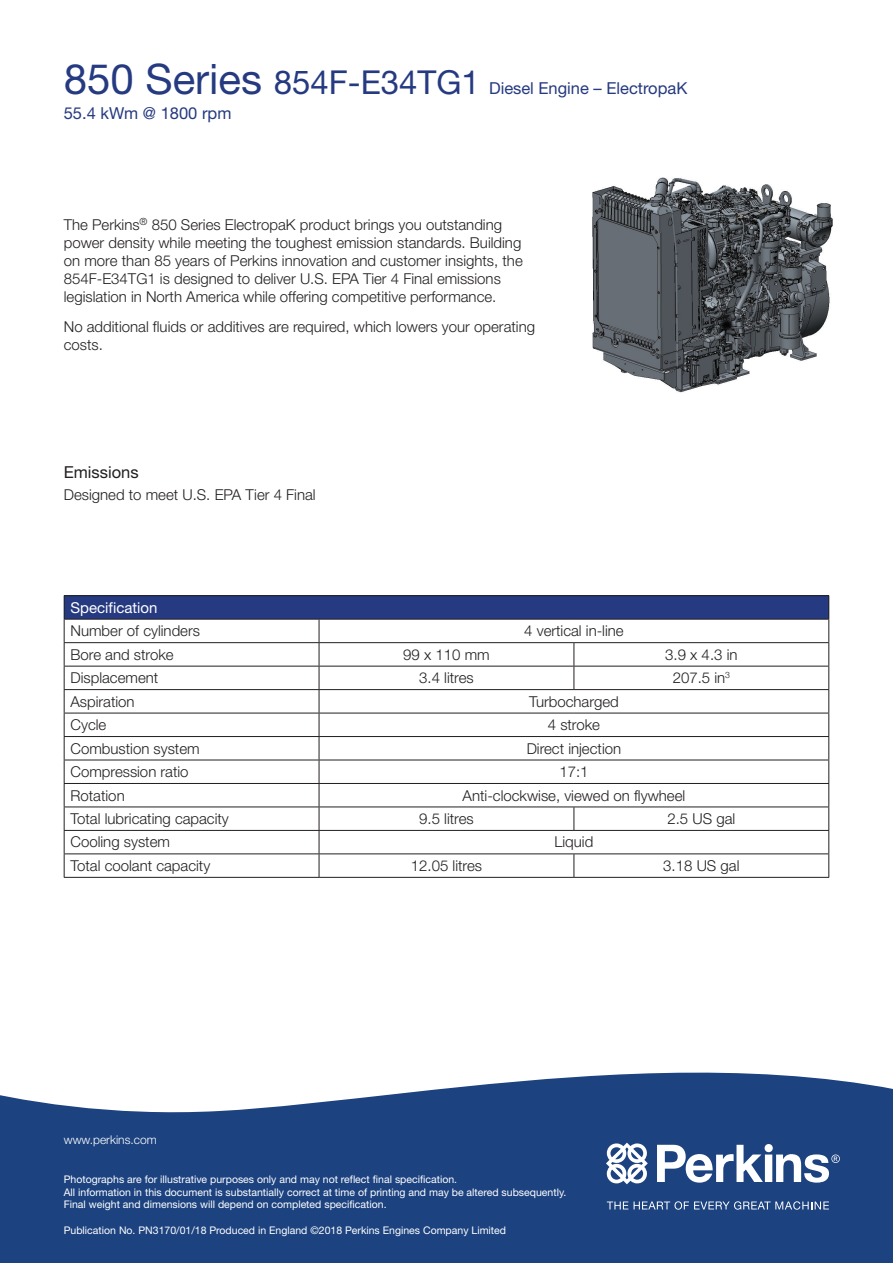
<style>
.page{position:relative;width:893px;height:1263px;background:#fff}
.page>*{position:absolute;margin:0;border:0;box-sizing:border-box;transform-origin:0 0}
.t1{font:16.5px/24.8px "Helvetica Neue LT Std";color:#253a80}
.t2{font:16.5px "Helvetica Neue LT Std";color:#231f20}
.t3{font:300 15px/18px "Helvetica Neue LT Std";color:#231f20}
.t4{font:300 15px "Helvetica Neue LT Pro";color:#231f20}
.t5{font:15px "Helvetica Neue LT Std";color:#fff}
.t6{font:300 12px "Helvetica Neue LT Std";color:#fff}
.t7{font:10.5px/12.6px "Helvetica Neue LT Std";color:#fff}
.s1{font-size:42px}
.s2{font-size:33px}
.s3{font-family:"Helvetica Neue LT Std"}
.s4{font-family:"Helvetica Neue LT Pro"}
</style>
<div class="page">
<svg style="left:0;top:1072px;width:893px;height:191px;background:#34568d"></svg>
<svg style="left:607px;top:1201px;width:21px;height:8px"></svg>
<svg style="left:634px;top:1201px;width:195px;height:9px;background:#5874a1"></svg>
<svg style="left:606px;top:1143px;width:42px;height:41px"></svg>
<svg style="left:657px;top:1144px;width:183px;height:38px"></svg>
<img style="left:592px;top:177px;width:241px;height:216px">
<div style="left:64px;top:596px;width:765px;height:23px;background:#253a80"></div>
<svg style="left:65px;top:620px;width:763px;height:257px"></svg>
<hr style="left:319px;top:642px;width:255px;height:1px;background:#231f20">
<hr style="left:574px;top:642px;width:255px;height:1px;background:#231f20">
<hr style="left:319px;top:666px;width:255px;height:1px;background:#231f20">
<hr style="left:574px;top:666px;width:255px;height:1px;background:#231f20">
<svg style="left:574px;top:643px;width:1px;height:46px"></svg>
<hr style="left:64px;top:689px;width:255px;height:1px;background:#231f20">
<hr style="left:319px;top:689px;width:255px;height:1px;background:#231f20">
<hr style="left:574px;top:689px;width:255px;height:1px;background:#231f20">
<hr style="left:64px;top:713px;width:255px;height:1px;background:#231f20">
<hr style="left:319px;top:713px;width:255px;height:1px;background:#231f20">
<hr style="left:574px;top:713px;width:255px;height:1px;background:#231f20">
<hr style="left:64px;top:736px;width:255px;height:1px;background:#231f20">
<hr style="left:319px;top:736px;width:255px;height:1px;background:#231f20">
<hr style="left:574px;top:736px;width:255px;height:1px;background:#231f20">
<hr style="left:64px;top:760px;width:255px;height:1px;background:#231f20">
<hr style="left:319px;top:760px;width:255px;height:1px;background:#231f20">
<hr style="left:574px;top:760px;width:255px;height:1px;background:#231f20">
<hr style="left:64px;top:783px;width:255px;height:1px;background:#231f20">
<hr style="left:319px;top:783px;width:255px;height:1px;background:#231f20">
<hr style="left:574px;top:783px;width:255px;height:1px;background:#231f20">
<hr style="left:64px;top:806px;width:255px;height:1px;background:#231f20">
<hr style="left:319px;top:806px;width:255px;height:1px;background:#231f20">
<hr style="left:574px;top:806px;width:255px;height:1px;background:#231f20">
<svg style="left:574px;top:807px;width:1px;height:23px"></svg>
<hr style="left:64px;top:830px;width:255px;height:1px;background:#231f20">
<hr style="left:319px;top:830px;width:255px;height:1px;background:#231f20">
<hr style="left:574px;top:830px;width:255px;height:1px;background:#231f20">
<svg style="left:574px;top:854px;width:1px;height:23px"></svg>
<hr style="left:64px;top:642px;width:255px;height:1px;background:#231f20">
<hr style="left:64px;top:666px;width:255px;height:1px;background:#231f20">
<hr style="left:319px;top:853px;width:255px;height:1px;background:#231f20">
<hr style="left:574px;top:853px;width:255px;height:1px;background:#231f20">
<hr style="left:64px;top:853px;width:255px;height:1px;background:#231f20">
<hr style="left:319px;top:877px;width:255px;height:1px;background:#231f20">
<hr style="left:574px;top:877px;width:255px;height:1px;background:#231f20">
<svg style="left:319px;top:620px;width:1px;height:257px"></svg>
<hr style="left:64px;top:877px;width:255px;height:1px;background:#231f20">
<hr style="left:64px;top:595px;width:255px;height:1px;background:#231f20">
<svg style="left:64px;top:596px;width:1px;height:281px"></svg>
<hr style="left:319px;top:595px;width:255px;height:1px;background:#231f20">
<hr style="left:574px;top:595px;width:255px;height:1px;background:#231f20">
<svg style="left:828px;top:596px;width:1px;height:281px"></svg>
<hr style="left:64px;top:619px;width:255px;height:1px;background:#231f20">
<hr style="left:319px;top:619px;width:255px;height:1px;background:#231f20">
<hr style="left:574px;top:619px;width:255px;height:1px;background:#231f20">
<p class="t1" style="left:64px;top:75px;width:625px"><span class="s1">850 Series</span> <span class="s2">854F-E34TG1</span> Diesel Engine – ElectropaK<br>55.4 kWm @ 1800 rpm</p>
<p class="t4" style="left:64px;top:215px;width:440px"><span class="s3">T</span>he Perkins<sup>®</sup> 850 Series ElectropaK <span class="s3">product brings you</span> outstanding</p>
<p class="t3" style="left:64px;top:233px;width:460px">power density while meeting the toughest emission standards. Building on more than 8<span class="s4">5</span> years of Perkins innovation and customer insights, the 854F-E34TG1 is designed to deliver U.S. EPA Tier 4 Final emissions legislation in North America while offering competitive performance.</p>
<p class="t3" style="left:64px;top:318px;width:473px">No additional fluids or additives are required, which lowers your operating costs.</p>
<p class="t2" style="left:64px;top:462px;width:76px">Emissions</p>
<p class="t3" style="left:64px;top:486px;width:253px">Designed to meet U.S. EPA Tier 4 Final</p>
<p class="t5" style="left:71px;top:598px;width:88px">Specification</p>
<p class="t3" style="left:71px;top:622px;width:131px">Number of cylinders</p>
<p class="t3" style="left:524px;top:622px;width:101px">4 vertical in-line</p>
<p class="t3" style="left:71px;top:645px;width:105px">Bore and stroke</p>
<p class="t3" style="left:403px;top:645px;width:88px">99 x 110 mm</p>
<p class="t3" style="left:665px;top:645px;width:74px">3.9 x 4.3 in</p>
<p class="t3" style="left:71px;top:668px;width:89px">Displacement</p>
<p class="t3" style="left:419px;top:668px;width:56px">3.4 litres</p>
<p class="t3" style="left:673px;top:668px;width:59px">207.5 in<sup>3</sup></p>
<p class="t3" style="left:71px;top:692px;width:66px">Aspiration</p>
<p class="t3" style="left:529px;top:692px;width:91px">Turbocharged</p>
<p class="t3" style="left:71px;top:715px;width:37px">Cycle</p>
<p class="t3" style="left:548px;top:715px;width:54px">4 stroke</p>
<p class="t3" style="left:71px;top:739px;width:131px">Combustion system</p>
<p class="t3" style="left:527px;top:739px;width:96px">Direct injection</p>
<p class="t3" style="left:71px;top:762px;width:120px">Compression ratio</p>
<p class="t3" style="left:559px;top:762px;width:31px">17:1</p>
<p class="t3" style="left:71px;top:786px;width:56px">Rotation</p>
<p class="t3" style="left:463px;top:786px;width:224px">Anti-clockwise, viewed on flywheel</p>
<p class="t3" style="left:71px;top:809px;width:160px">Total lubricating capacity</p>
<p class="t3" style="left:419px;top:809px;width:56px">9.5 litres</p>
<p class="t3" style="left:667px;top:809px;width:69px">2.5 US gal</p>
<p class="t3" style="left:71px;top:833px;width:101px">Cooling system</p>
<p class="t3" style="left:554px;top:833px;width:40px">Liquid</p>
<p class="t3" style="left:71px;top:856px;width:141px">Total coolant capacity</p>
<p class="t3" style="left:411px;top:856px;width:73px">12.05 litres</p>
<p class="t3" style="left:663px;top:856px;width:78px">3.18 US gal</p>
<p class="t6" style="left:64px;top:1132px;width:94px">www.perkins.com</p>
<p class="t7" style="left:64px;top:1173px;width:504px">Photographs are for illustrative purposes only and may not reflect final specification.<br>All information in this document is substantially correct at time of printing and may be altered subsequently.<br>Final weight and dimensions will depend on completed specification.</p>
<p class="t7" style="left:64px;top:1223px;width:444px">Publication No. PN3170/01/18 Produced in England ©2018 Perkins Engines Company Limited</p>
</div>
